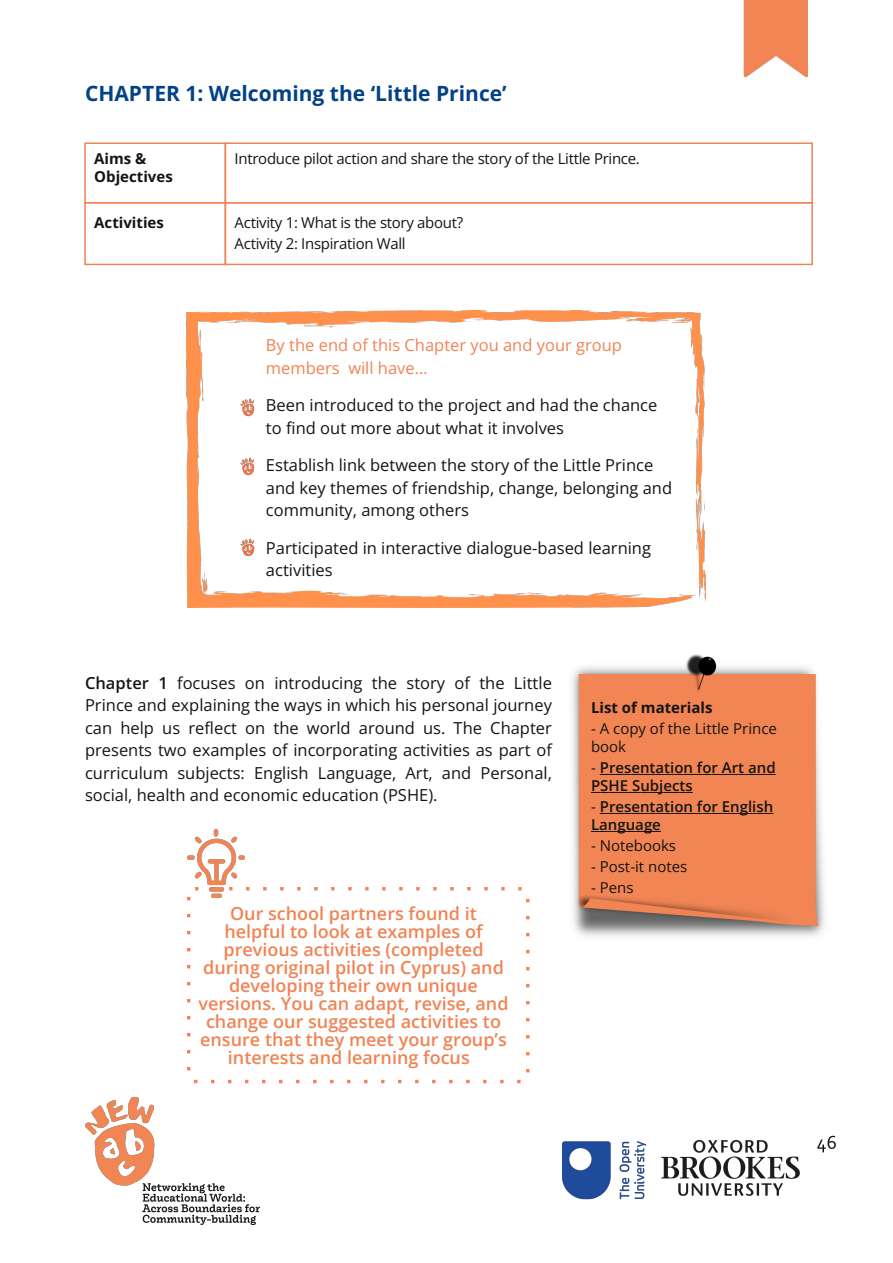
<style>
.page{position:relative;width:893px;height:1263px;background:#fff}
.page>*{position:absolute;margin:0;border:0;box-sizing:border-box;transform-origin:0 0}
.t1{font:700 21px "Open Sans";color:#004187}
.t2{font:600 18px/18px "Open Sans";color:#f18354;text-align:center}
.t3{font:16.5px/22.5px "Open Sans";color:#161413}
.t4{font:16.5px/22.5px "Open Sans";color:#f18354}
.t5{font:15px/21px "Open Sans";letter-spacing:-.02em;color:#161413}
.t6{font:600 15px/18px "Open Sans";color:#161413}
.t7{font:15px/18px "Open Sans";color:#161413}
.t8{font:700 15px/18px "Open Sans";color:#161413}
.s1{font-weight:600}
.s2{font-weight:400}
</style>
<div class="page">
<img style="left:85px;top:1097px;width:174px;height:128px">
<svg style="left:817px;top:1136px;width:19px;height:16px"></svg>
<img style="left:562px;top:1141px;width:85px;height:59px">
<img style="left:661px;top:1140px;width:138px;height:56px">
<img style="left:743px;top:0;width:65px;height:78px">
<img style="left:187px;top:310px;width:519px;height:298px">
<img style="left:239px;top:398px;width:16px;height:19px">
<img style="left:239px;top:458px;width:16px;height:19px">
<img style="left:240px;top:538px;width:15px;height:19px">
<div style="left:84px;top:142px;width:142px;height:61px;border:2px solid #f18354"></div>
<div style="left:225px;top:142px;width:588px;height:61px;border:2px solid #f18354"></div>
<div style="left:84px;top:202px;width:142px;height:63px;border:2px solid #f18354"></div>
<div style="left:225px;top:202px;width:588px;height:63px;border:2px solid #f18354"></div>
<img style="left:572px;top:654px;width:253px;height:283px">
<svg style="left:600px;top:774px;width:176px;height:1px"></svg>
<svg style="left:591px;top:792px;width:102px;height:1px"></svg>
<svg style="left:600px;top:813px;width:173px;height:1px"></svg>
<svg style="left:591px;top:831px;width:70px;height:1px"></svg>
<div style="left:187px;top:887px;width:342px;height:196px;border:3px dashed #f18354;border-radius:6px"></div>
<img style="left:188px;top:829px;width:57px;height:69px">
<p class="t1" style="left:85px;top:79px;width:423px">CHAPTER 1: Welcoming the ‘Little Prince’</p>
<p class="t8" style="left:94px;top:149px;width:80px">Aims &amp;<br>Objectives</p>
<p class="t5" style="left:235px;top:148px;width:407px">Introduce pilot action and share the story of the Little Prince.</p>
<p class="t8" style="left:94px;top:213px;width:71px">Activities</p>
<p class="t5" style="left:235px;top:212px;width:230px">Activity 1: What is the story about?<br>Activity 2: Inspiration Wall</p>
<p class="t4" style="left:266px;top:333px;width:357px">By the end of this Chapter you and your group members will have…</p>
<p class="t3" style="left:266px;top:393px;width:393px">Been introduced to the project and had the chance to find out more about what it involves</p>
<p class="t3" style="left:266px;top:453px;width:408px">Establish link between the story of the Little Prince and key themes of friendship, change, belonging and community, among others</p>
<p class="t3" style="left:266px;top:536px;width:387px">Participated in interactive dialogue-based learning activities</p>
<p class="t3" style="left:85px;top:671px;width:468px;text-align:justify"><span class="s1">Chapter 1</span> focuses on introducing the story of the Little Prince and explaining the ways in which his personal journey can help us reflect on the world around us. The Chapter presents two examples of incorporating activities as part of curriculum subjects: English Language, Art, and Personal, social, health and economic education (PSHE).</p>
<p class="t2" style="left:198px;top:904px;width:312px">Our school partners found it helpful to look at examples of previous activities (completed during original pilot in Cyprus) and developing their own unique versions. You can adapt, revise, and change our suggested activities to ensure that they meet your group’s interests and learning focus</p>
<p class="t8" style="left:591px;top:698px;width:123px">List of materials</p>
<p class="t7" style="left:591px;top:719px;width:187px">- A copy of the Little Prince book</p>
<p class="t6" style="left:591px;top:758px;width:186px"><span class="s2">-</span> Presentation for Art and<br>PSHE Subjects</p>
<p class="t6" style="left:591px;top:797px;width:184px"><span class="s2">-</span> Presentation for English<br>Language</p>
<p class="t7" style="left:591px;top:836px;width:87px">- Notebooks</p>
<p class="t7" style="left:591px;top:857px;width:98px">- Post-it notes</p>
<p class="t5" style="left:591px;top:876px;width:44px">- Pens</p>
</div>
